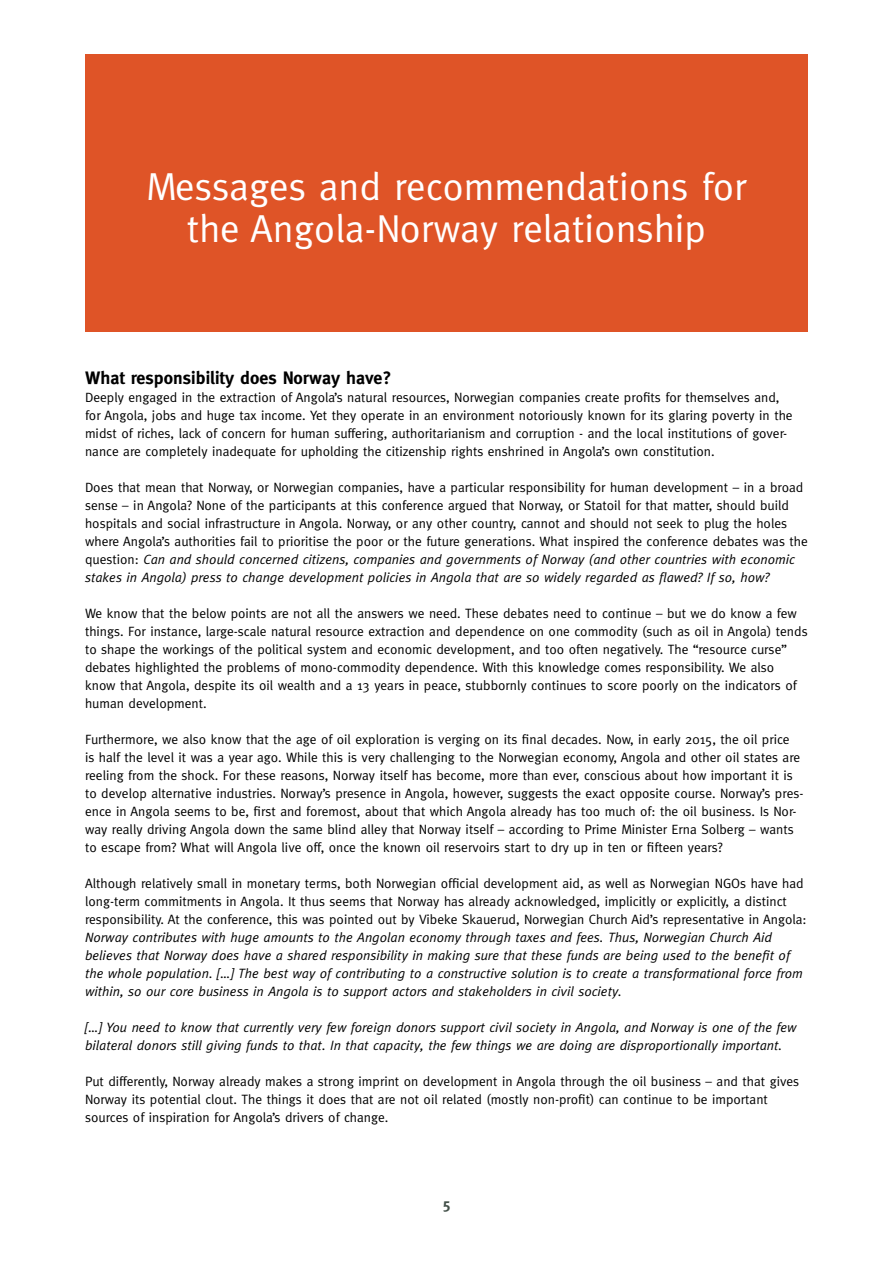
<style>
.page{position:relative;width:893px;height:1263px;background:#fff}
.page>*{position:absolute;margin:0;border:0;box-sizing:border-box;transform-origin:0 0}
.t1{font:39px/42px "Meta";color:#fff;text-align:center}
.t2{font:700 18px "Meta";color:#000}
.t3{font:700 15px "Meta";color:#44514a}
.t4{font:13.5px/18px "Meta";color:#000}
.t5{font:italic 13.5px/18px "Meta";color:#000}
.s1{font-style:italic}
</style>
<div class="page">
<div style="left:85px;top:54px;width:723px;height:278px;background:#df5427"></div>
<h1 class="t1" style="left:146px;top:165px;width:602px">Messages and recommendations for the Angola-Norway relationship</h1>
<h2 class="t2" style="left:85px;top:368px;width:308px">What responsibility does Norway have?</h2>
<p class="t4" style="left:85px;top:388px;width:709px">Deeply engaged in the extraction of Angola’s natural resources, Norwegian companies create profits for themselves and, for Angola, jobs and huge tax income. Yet they operate in an environment notoriously known for its glaring poverty in the midst of riches, lack of concern for human suffering, authoritarianism and corruption - and the local institutions of gover&shy;nance are completely inadequate for upholding the citizenship rights enshrined in Angola’s own constitution.</p>
<p class="t4" style="left:85px;top:478px;width:724px">Does that mean that Norway, or Norwegian companies, have a particular responsibility for human development – in a broad sense – in Angola? None of the participants at this conference argued that Norway, or Statoil for that matter, should build hospitals and social infrastructure in Angola. Norway, or any other country, cannot and should not seek to plug the holes where Angola’s authorities fail to prioritise the poor or the future generations. What inspired the conference debates was the question: <span class="s1">Can and should concerned citizens, companies and governments of Norway (and other countries with economic stakes in Angola) press to change development policies in Angola that are so widely regarded as flawed? If so, how?</span></p>
<p class="t4" style="left:85px;top:604px;width:724px">We know that the below points are not all the answers we need. These debates need to continue – but we do know a few things. For instance, large-scale natural resource extraction and dependence on one commodity (such as oil in Angola) tends to shape the workings of the political system and economic development, and too often negatively. The “resource curse” debates highlighted the problems of mono-commodity dependence. With this knowledge comes responsibility. We also know that Angola, despite its oil wealth and a 13 years in peace, stubbornly continues to score poorly on the indicators of human development.</p>
<p class="t4" style="left:85px;top:730px;width:720px">Furthermore, we also know that the age of oil exploration is verging on its final decades. Now, in early 2015, the oil price<br>is half the level it was a year ago. While this is very challenging to the Norwegian economy, Angola and other oil states are reeling from the shock. For these reasons, Norway itself has become, more than ever, conscious about how important it is to develop alternative industries. Norway’s presence in Angola, however, suggests the exact opposite course. Norway’s pres&shy;ence in Angola seems to be, first and foremost, about that which Angola already has too much of: the oil business. Is Nor&shy;way really driving Angola down the same blind alley that Norway itself – according to Prime Minister Erna Solberg – wants to escape from? What will Angola live off, once the known oil reservoirs start to dry up in ten or fifteen years?</p>
<p class="t4" style="left:85px;top:874px;width:723px">Although relatively small in monetary terms, both Norwegian official development aid, as well as Norwegian NGOs have had long-term commitments in Angola. It thus seems that Norway has already acknowledged, implicitly or explicitly, a distinct responsibility. At the conference, this was pointed out by Vibeke Skauerud, Norwegian Church Aid’s representative in Angola:</p>
<p class="t5" style="left:85px;top:928px;width:719px">Norway contributes with huge amounts to the Angolan economy through taxes and fees. Thus, Norwegian Church Aid believes that Norway does have a shared responsibility in making sure that these funds are being used to the benefit of the whole population. […] The best way of contributing to a constructive solution is to create a transformational force from within, so our core business in Angola is to support actors and stakeholders in civil society.</p>
<p class="t5" style="left:85px;top:1018px;width:713px">[…] You need to know that currently very few foreign donors support civil society in Angola, and Norway is one of the few bilateral donors still giving funds to that. In that capacity, the few things we are doing are disproportionally important.</p>
<p class="t4" style="left:85px;top:1072px;width:716px">Put differently, Norway already makes a strong imprint on development in Angola through the oil business – and that gives<br>Norway its potential clout. The things it does that are not oil related (mostly non-profit) can continue to be important sources of inspiration for Angola’s drivers of change.</p>
<p class="t3" style="left:442px;top:1195px;width:10px">5</p>
</div>
